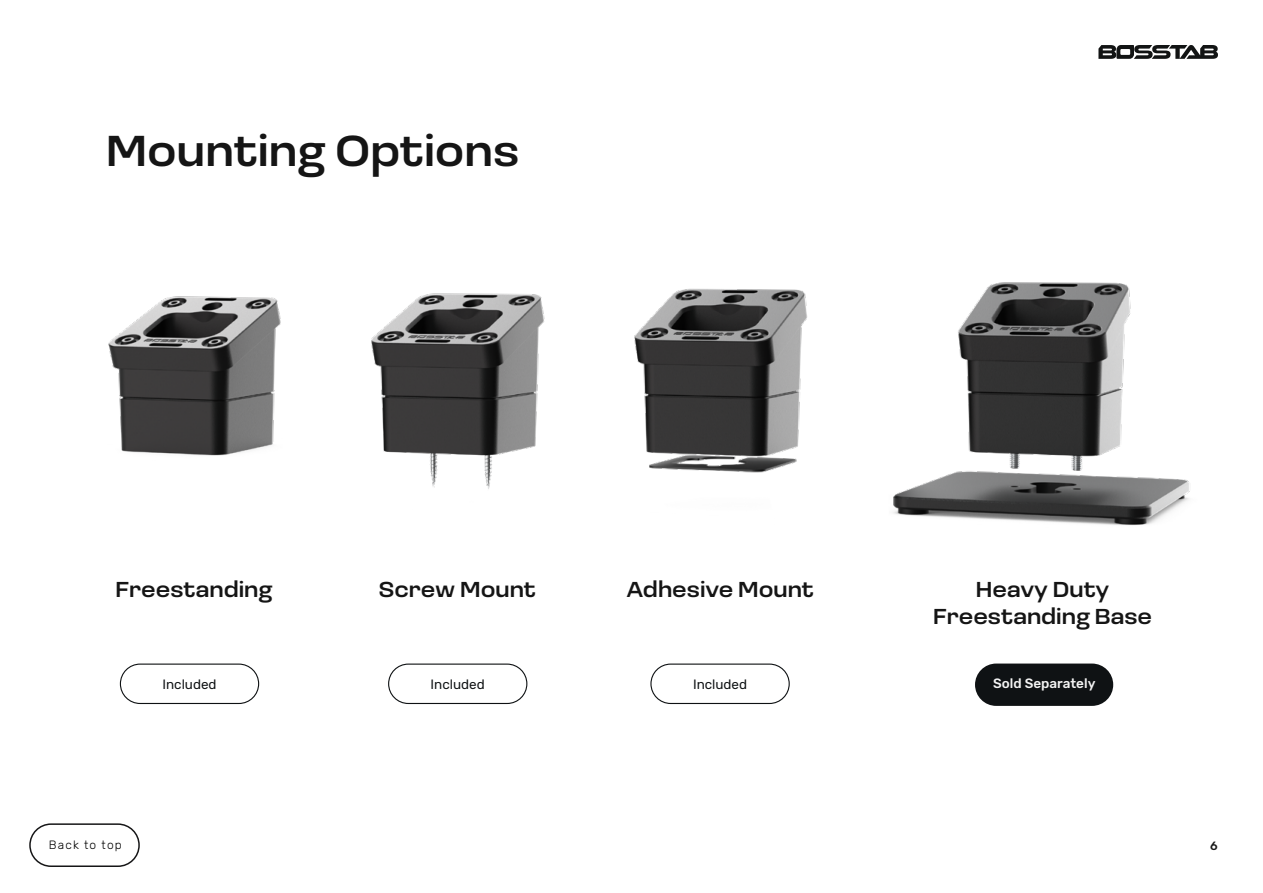
<style>
.page{position:relative;width:1263px;height:893px;background:#fff}
.page>*{position:absolute;margin:0;border:0;box-sizing:border-box;transform-origin:0 0}
.t1{font:500 45px "Loos Wide";color:#151515}
.t2{font:500 22.5px/27px "Loos Wide";color:#151515;text-align:center}
.t3{font:13.5px "Rubik";color:#0f1214}
.t4{font:500 13.5px "Rubik";color:#f4f4f4}
.t5{font:300 12px "Rubik";letter-spacing:.1em;color:#000}
.t6{font:500 12px "Rubik";color:#181818}
</style>
<div class="page">
<svg style="left:1197px;top:45px;width:21px;height:14px"></svg>
<div style="left:29px;top:823px;width:111px;height:44px;border:2px solid #161617;border-radius:21px"></div>
<img style="left:108px;top:296px;width:173px;height:160px">
<img style="left:371px;top:293px;width:174px;height:375px">
<img style="left:634px;top:288px;width:173px;height:185px">
<img style="left:893px;top:45px;width:304px;height:480px">
<div style="left:975px;top:663px;width:138px;height:43px;background:#0f1214;border-radius:21px"></div>
<div style="left:650px;top:663px;width:140px;height:41px;border:1px solid #0f1214;border-radius:20px"></div>
<div style="left:388px;top:663px;width:139px;height:41px;border:1px solid #0f1214;border-radius:20px"></div>
<div style="left:120px;top:663px;width:139px;height:41px;border:1px solid #0f1214;border-radius:20px"></div>
<h1 class="t1" style="left:106px;top:119px;width:415px">Mounting Options</h1>
<p class="t2" style="left:116px;top:574px;width:158px">Freestanding</p>
<p class="t2" style="left:379px;top:574px;width:159px">Screw Mount</p>
<p class="t2" style="left:626px;top:574px;width:189px">Adhesive Mount</p>
<p class="t2" style="left:933px;top:574px;width:221px">Heavy Duty<br>Freestanding Base</p>
<p class="t3" style="left:162px;top:677px;width:56px">Included</p>
<p class="t3" style="left:431px;top:677px;width:56px">Included</p>
<p class="t3" style="left:693px;top:677px;width:56px">Included</p>
<p class="t4" style="left:993px;top:676px;width:104px">Sold Separately</p>
<p class="t5" style="left:49px;top:838px;width:75px">Back to top</p>
<p class="t6" style="left:1210px;top:839px;width:9px">6</p>
</div>
